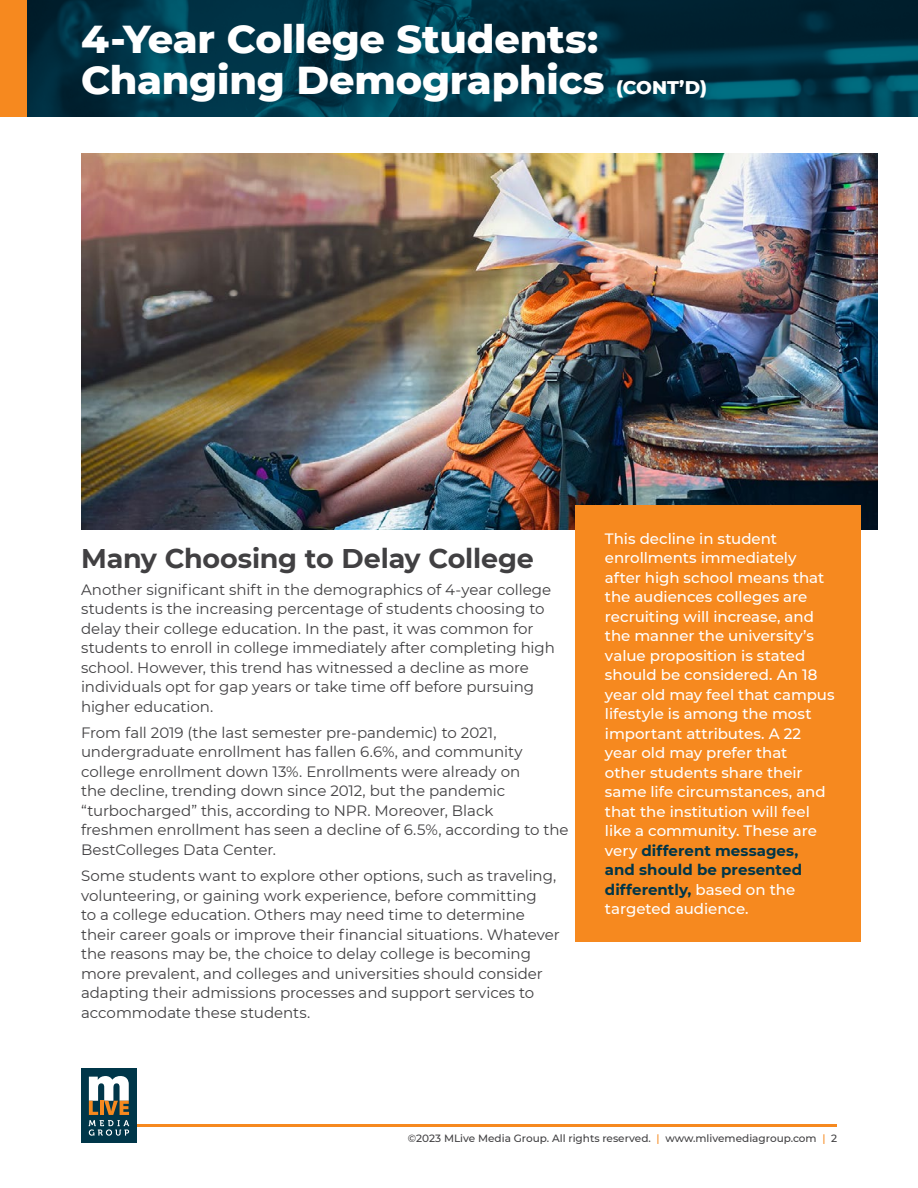
<style>
.page{position:relative;width:918px;height:1188px;background:#fff}
.page>*{position:absolute;margin:0;border:0;box-sizing:border-box;transform-origin:0 0}
.t1{font:800 39.75px/40.7px "Montserrat";letter-spacing:-.005em;color:#fff}
.t2{font:700 27px "Montserrat";letter-spacing:-.01em;color:#414042}
.t3{font:15px/19.5px "Montserrat";letter-spacing:-.005em;color:#414042}
.t4{font:500 15px/19.5px "Montserrat";letter-spacing:-.005em;color:#fff}
.t5{font:500 10.5px "Montserrat";color:#414042}
.s1{font-size:18.75px}
.s2{font-weight:700;color:#003649}
.s3{color:#f6891f}
</style>
<div class="page">
<img style="left:27px;top:0;width:891px;height:117px">
<div style="left:0;top:0;width:27px;height:117px;background:#f6891f"></div>
<hr style="left:105px;top:1124px;width:732px;height:2px;background:#f6891f">
<div style="left:81px;top:1069px;width:56px;height:74px;background:#003649"></div>
<svg style="left:89px;top:1076px;width:40px;height:60px"></svg>
<img style="left:81px;top:153px;width:797px;height:376px">
<div style="left:576px;top:505px;width:285px;height:437px;background:#f6891f"></div>
<h1 class="t1" style="left:81px;top:17px;width:627px">4-Year College Students:<br>Changing Demographics <span class="s1">(CONT’D)</span></h1>
<h2 class="t2" style="left:81px;top:539px;width:454px">Many Choosing to Delay College</h2>
<p class="t3" style="left:81px;top:579px;width:475px">Another significant shift in the demographics of 4-year college students is the increasing percentage of students choosing to delay their college education. In the past, it was common for students to enroll in college immediately after completing high school. However, this trend has witnessed a decline as more individuals opt for gap years or take time off before pursuing higher education.</p>
<p class="t3" style="left:81px;top:722px;width:489px">From fall 2019 (the last semester pre-pandemic) to 2021, undergraduate enrollment has fallen 6.6%, and community college enrollment down 13%. Enrollments were already on<br>the decline, trending down since 2012, but the pandemic “turbocharged” this, according to NPR. Moreover, Black freshmen enrollment has seen a decline of 6.5%, according to the BestColleges Data Center.</p>
<p class="t3" style="left:81px;top:865px;width:480px">Some students want to explore other options, such as traveling, volunteering, or gaining work experience, before committing<br>to a college education. Others may need time to determine their career goals or improve their financial situations. Whatever the reasons may be, the choice to delay college is becoming more prevalent, and colleges and universities should consider adapting their admissions processes and support services to accommodate these students.</p>
<p class="t4" style="left:605px;top:528px;width:231px">This decline in student enrollments immediately after high school means that the audiences colleges are recruiting will increase, and the manner the university’s value proposition is stated should be considered. An 18 year old may feel that campus lifestyle is among the most important attributes. A 22 year old may prefer that<br>other students share their same life circumstances, and that the institution will feel like a community. These are very <span class="s2">different messages,<br>and should be presented differently,</span> based on the targeted audience.</p>
<p class="t5" style="left:408px;top:1131px;width:431px">©2023 MLive Media Group. All rights reserved. <span class="s3">|</span> www.mlivemediagroup.com <span class="s3">|</span> 2</p>
</div>
